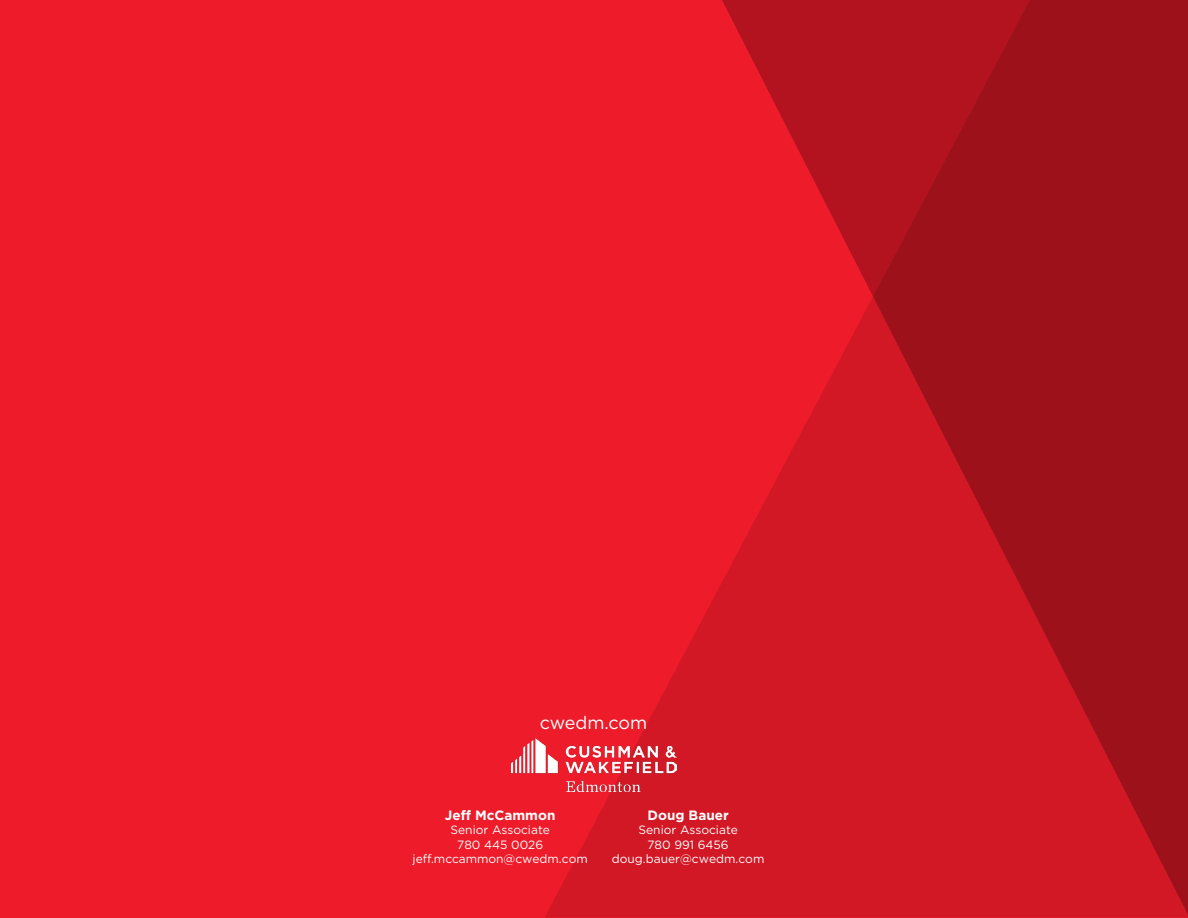
<style>
.page{position:relative;width:1188px;height:918px;background:#ee1b2a}
.page>*{position:absolute;margin:0;border:0;box-sizing:border-box;transform-origin:0 0}
.Company_Address_Text{font:18px "Gotham";letter-spacing:-.005em;color:#fff}
.Broker_Name{font:700 13.5px "Gotham";color:#fff}
.Broker_Contact_Smaller{font:12px/14.4px "Gotham";color:#fff;text-align:center}
</style>
<div class="page">
<svg style="left:545px;top:583px;width:177px;height:334px;fill:#d21725"></svg>
<svg style="left:722px;top:0;width:466px;height:918px;background:#bc1420"></svg>
<img style="left:511px;top:738px;width:166px;height:54px">
<p class="Company_Address_Text" style="left:540px;top:711px;width:109px">cwedm.com</p>
<p class="Broker_Name" style="left:445px;top:806px;width:112px">Jeff McCammon</p>
<p class="Broker_Contact_Smaller" style="left:413px;top:823px;width:177px">Senior Associate<br>780 445 0026 jeff.mccammon@cwedm.com</p>
<p class="Broker_Name" style="left:648px;top:806px;width:83px">Doug Bauer</p>
<p class="Broker_Contact_Smaller" style="left:612px;top:823px;width:154px">Senior Associate<br>780 991 6456 doug.bauer@cwedm.com</p>
</div>
